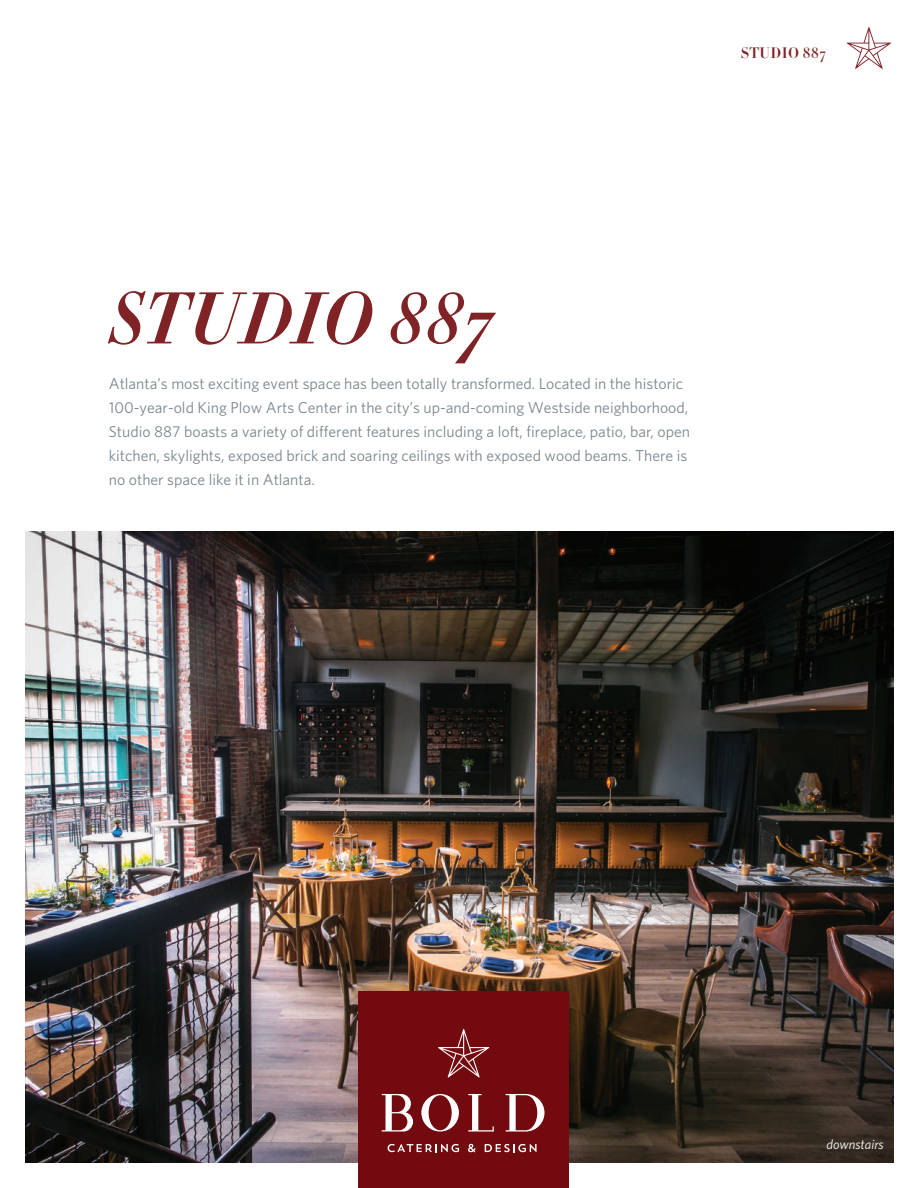
<style>
.page{position:relative;width:918px;height:1188px;background:#fff}
.page>*{position:absolute;margin:0;border:0;box-sizing:border-box;transform-origin:0 0}
.t1{font:italic 700 72px "HTF Didot B06";color:#7f2327}
.t2{font:15.75px/24px "Whitney";color:#7b868d}
.t3{font:700 15px "HTF Didot B16";letter-spacing:.025em;color:#7f2327}
.t4{font:italic 13.5px "Whitney";color:#fff}
</style>
<div class="page">
<img style="left:25px;top:532px;width:868px;height:631px">
<svg style="left:847px;top:27px;width:44px;height:42px"></svg>
<div style="left:358px;top:991px;width:210px;height:197px;background:#730a10"></div>
<svg style="left:438px;top:1029px;width:51px;height:49px"></svg>
<svg style="left:468px;top:1094px;width:26px;height:38px"></svg>
<svg style="left:421px;top:1094px;width:38px;height:38px"></svg>
<svg style="left:382px;top:1094px;width:31px;height:38px"></svg>
<svg style="left:506px;top:1094px;width:39px;height:38px"></svg>
<svg style="left:388px;top:1144px;width:71px;height:8px"></svg>
<svg style="left:468px;top:1144px;width:8px;height:8px"></svg>
<svg style="left:485px;top:1144px;width:52px;height:8px"></svg>
<p class="t3" style="left:741px;top:42px;width:87px">STUDIO 887</p>
<h1 class="t1" style="left:108px;top:262px;width:388px">STUDIO 887</h1>
<p class="t2" style="left:109px;top:371px;width:583px">Atlanta’s most exciting event space has been totally transformed. Located in the historic 100-year-old King Plow Arts Center in the city’s up-and-coming Westside neighborhood, Studio 887 boasts a variety of different features including a loft, fireplace, patio, bar, open kitchen, skylights, exposed brick and soaring ceilings with exposed wood beams. There is no other space like it in Atlanta.</p>
<p class="t4" style="left:826px;top:1135px;width:59px">downstairs</p>
</div>
